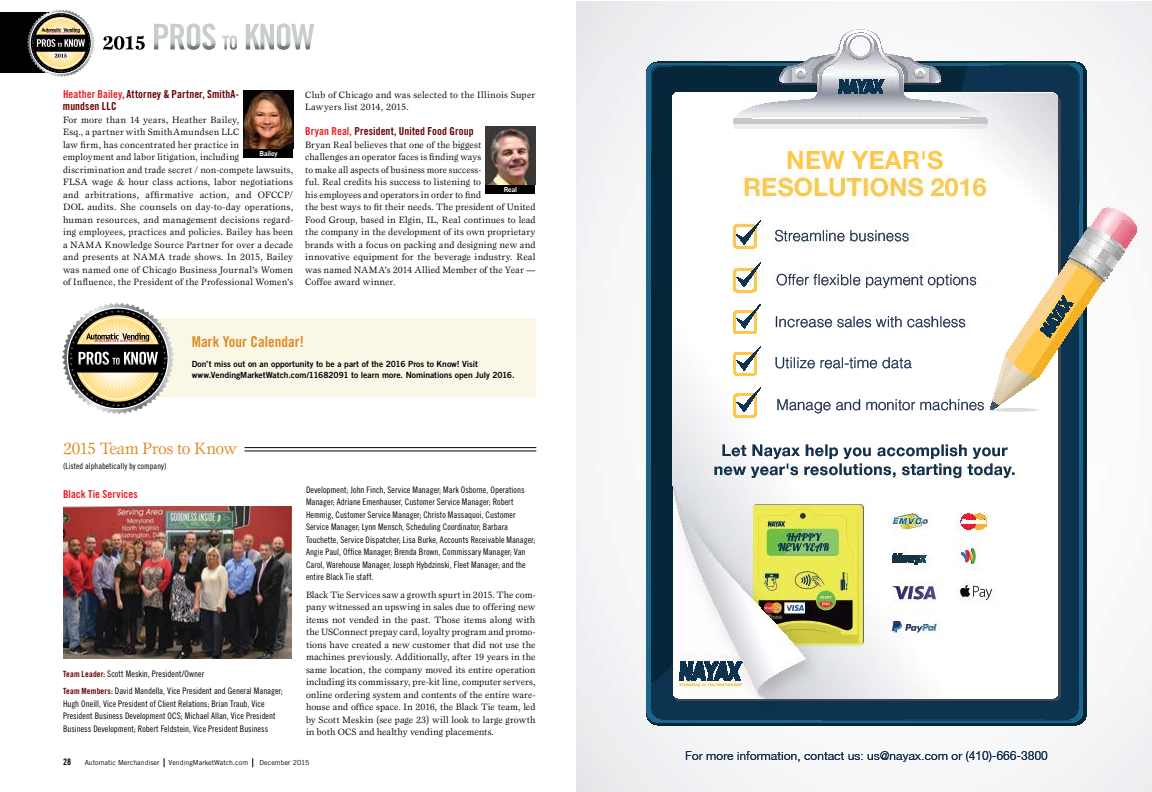
<style>
.page{position:relative;width:1152px;height:792px;background:#fff}
.page>*{position:absolute;margin:0;border:0;box-sizing:border-box;transform-origin:0 0}
.t1{font:17px "Esprit Std";letter-spacing:-.035em;color:#df8b22}
.t2{font:15px "Trade Gothic LT Std Bd Cn 20";color:#df8b22}
.t3{font:11px/12.5px "Trade Gothic LT Std Bd Cn 20";letter-spacing:.005em;color:#680000}
.t4{font:11px "Trade Gothic LT Std Bd Cn 20";letter-spacing:.005em;color:#ed1d24}
.t5{font:9.5px/12.5px "Esprit Std";letter-spacing:.015em;color:#000}
.t6{font:9px/12.5px "Trade Gothic LT Std Cn 18";color:#000}
.t7{font:9px "Trade Gothic LT Std Bd Cn 20";color:#000}
.t8{font:8.5px/11px "Trade Gothic LT Std Bd 2";color:#000}
.t9{font:8.5px "Trade Gothic LT Std Cn 18";color:#000}
.t10{font:7px "Trade Gothic LT Std";letter-spacing:.005em;color:#000}
.t11{font:7px "Trade Gothic LT Std Bd 2";letter-spacing:-.015em;color:#fff}
.s1{color:#ed1d24}
.s2{font-family:"Trade Gothic LT Std Bd Cn 20";font-size:8.5px;color:#680000}
</style>
<div class="page">
<div style="left:0;top:12px;width:63px;height:61px;background:#000"></div>
<svg style="left:103px;top:36px;width:42px;height:14px"></svg>
<svg style="left:154px;top:23px;width:160px;height:27px"></svg>
<svg style="left:27px;top:9px;width:68px;height:68px"></svg>
<img style="left:244px;top:90px;width:49px;height:59px">
<div style="left:244px;top:149px;width:49px;height:9px;background:#000"></div>
<img style="left:486px;top:126px;width:49px;height:59px">
<div style="left:486px;top:185px;width:49px;height:9px;background:#000"></div>
<hr style="left:244px;top:447px;width:292px;height:1px;background:#000">
<hr style="left:244px;top:451px;width:292px;height:1px;background:#000">
<img style="left:63px;top:507px;width:229px;height:151px">
<img style="left:576px;top:1px;width:576px;height:791px">
<div style="left:127px;top:318px;width:409px;height:79px;background:#fbf7e6"></div>
<svg style="left:62px;top:303px;width:112px;height:111px"></svg>
<p class="t3" style="left:63px;top:88px;width:178px"><span class="s1">Heather Bailey</span>, Attorney &amp; Partner, SmithA&shy;mundsen LLC</p>
<p class="t5" style="left:63px;top:113px;width:232px">For more than 14 years, Heather Bailey,<br>Esq., a partner with SmithAmundsen LLC<br>law firm, has concentrated her practice in<br>employment and labor litigation, including discrimination and trade secret / non-compete lawsuits, FLSA wage &amp; hour class actions, labor negotiations and arbitrations, affirmative action, and OFCCP/ DOL audits. She counsels on day-to-day operations, human resources, and management decisions regard&shy;ing employees, practices and policies. Bailey has been a NAMA Knowledge Source Partner for over a decade and presents at NAMA trade shows. In 2015, Bailey was named one of Chicago Business Journal’s Women of Influence, the President of the Professional Women’s</p>
<p class="t11" style="left:259px;top:149px;width:20px">Bailey</p>
<p class="t5" style="left:305px;top:88px;width:232px">Club of Chicago and was selected to the Illinois Super<br>Lawyers list 2014, 2015.</p>
<p class="t3" style="left:305px;top:125px;width:170px"><span class="s1">Bryan Real,</span> President, United Food Group</p>
<p class="t5" style="left:305px;top:138px;width:232px">Bryan Real believes that one of the biggest<br>challenges an operator faces is finding ways<br>to make all aspects of business more success-<br>ful. Real credits his success to listening to<br>his employees and operators in order to find<br>the best ways to fit their needs. The president of United Food Group, based in Elgin, IL, Real continues to lead the company in the development of its own proprietary brands with a focus on packing and designing new and innovative equipment for the beverage industry. Real was named NAMA’s 2014 Allied Member of the Year — Coffee award winner.</p>
<p class="t11" style="left:504px;top:185px;width:15px">Real</p>
<h2 class="t2" style="left:192px;top:333px;width:114px">Mark Your Calendar!</h2>
<p class="t8" style="left:192px;top:359px;width:324px">Don’t miss out on an opportunity to be a part of the 2016 Pros to Know! Visit www.VendingMarketWatch.com/11682091 to learn more. Nominations open July 2016.</p>
<h1 class="t1" style="left:63px;top:438px;width:175px">2015 Team Pros to Know</h1>
<p class="t9" style="left:63px;top:461px;width:105px">(Listed alphabetically by company)</p>
<p class="t4" style="left:63px;top:487px;width:76px">Black Tie Services</p>
<p class="t6" style="left:63px;top:665px;width:221px;line-height:17px"><span class="s2">Team Leader:</span> Scott Meskin, President/Owner<br><span class="s2">Team Members:</span> David Mandella, Vice President and General Manager;</p>
<p class="t6" style="left:63px;top:697px;width:214px">Hugh Oneill, Vice President of Client Relations; Brian Traub, Vice<br>President Business Development OCS; Michael Allan, Vice President<br>Business Development; Robert Feldstein, Vice President Business</p>
<p class="t6" style="left:306px;top:483px;width:231px">Development; John Finch, Service Manager; Mark Osborne, Operations Manager; Adriane Emenhauser, Customer Service Manager; Robert Hemmig, Customer Service Manager; Christo Massaquoi, Customer Service Manager; Lynn Mensch, Scheduling Coordinator; Barbara Touchette, Service Dispatcher; Lisa Burke, Accounts Receivable Manager; Angie Paul, Office Manager; Brenda Brown, Commissary Manager; Van Carol, Warehouse Manager; Joseph Hybdzinski, Fleet Manager; and the entire Black Tie staff.</p>
<p class="t5" style="left:306px;top:588px;width:231px;text-align:justify">Black Tie Services saw a growth spurt in 2015. The com&shy;pany witnessed an upswing in sales due to offering new items not vended in the past. Those items along with the USConnect prepay card, loyalty program and promo&shy;tions have created a new customer that did not use the machines previously. Additionally, after 19 years in the same location, the company moved its entire operation including its commissary, pre-kit line, computer servers, online ordering system and contents of the entire ware&shy;house and office space. In 2016, the Black Tie team, led by Scott Meskin (see page 23) will look to large growth in both OCS and healthy vending placements.</p>
<p class="t7" style="left:63px;top:756px;width:10px">28</p>
<p class="t10" style="left:85px;top:758px;width:76px">Automatic Merchandiser</p>
<p class="t10" style="left:169px;top:758px;width:81px">VendingMarketWatch.com</p>
<p class="t10" style="left:259px;top:758px;width:51px">December 2015</p>
</div>
